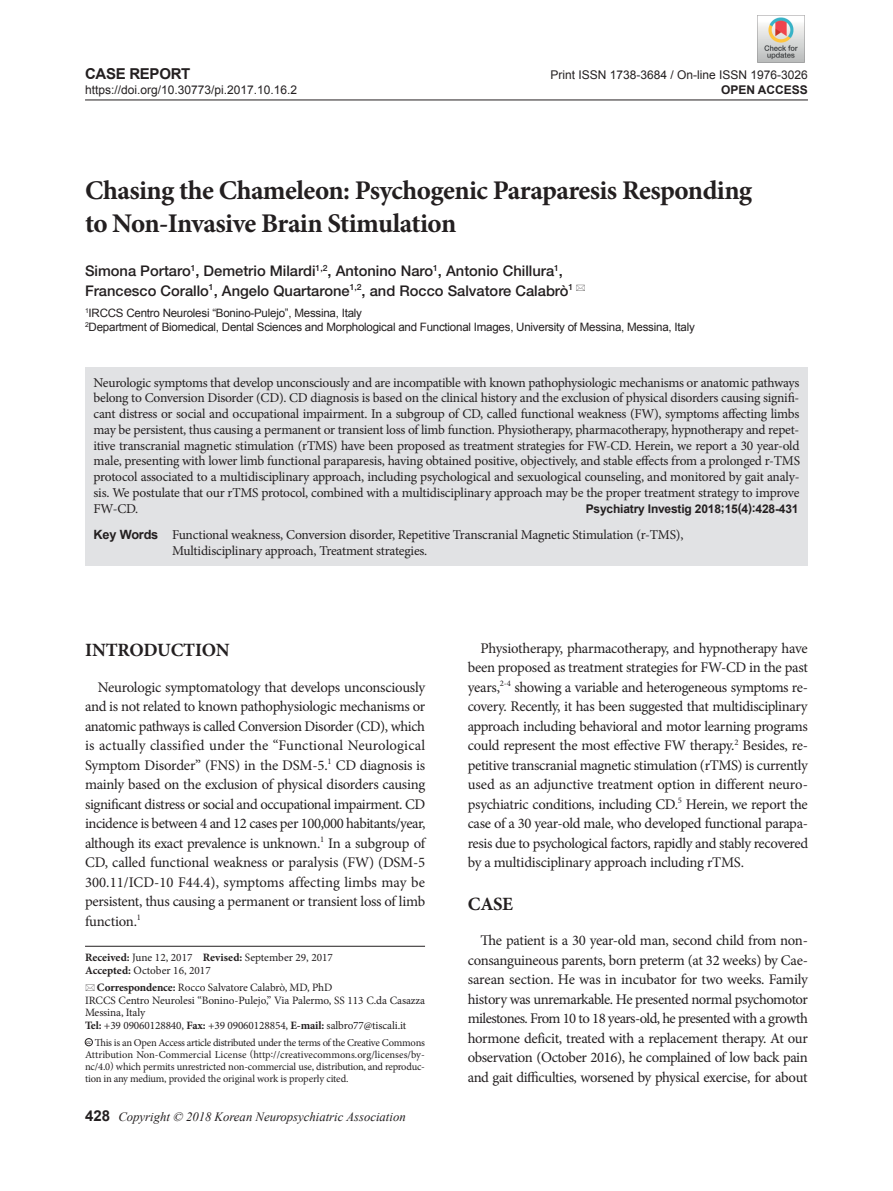
<style>
.page{position:relative;width:893px;height:1191px;background:#fff}
.page>*{position:absolute;margin:0;border:0;box-sizing:border-box;transform-origin:0 0}
.t1{font:700 27px/33px "Minion Pro";letter-spacing:-.02em;color:#231f20}
.t2{font:700 18.75px "Minion Pro";letter-spacing:-.015em;color:#231f20}
.t3{font:700 15px "Arial";letter-spacing:-.02em;color:#231f20}
.t4{font:14.7px/19.5px "Minion Pro";letter-spacing:-.025em;color:#231f20;text-align:justify}
.t5{font:500 14.7px/19.5px "Helvetica Neue LT Std";color:#231f20}
.t6{font:13.5px/15.8px "Minion Pro";letter-spacing:-.015em;color:#231f20;text-align:justify}
.t7{font:italic 12.75px "Times New Roman";color:#231f20}
.t8{font:12px "Arial";color:#231f20}
.t9{font:700 12px "Arial";letter-spacing:-.015em;color:#231f20}
.t10{font:11.55px/14.2px "Arial";letter-spacing:-.02em;color:#231f20}
.t11{font:11.25px/12.8px "Minion Pro";letter-spacing:-.01em;color:#231f20}
.t12{font:10.5px/12px "Minion Pro";letter-spacing:-.015em;color:#231f20;text-align:justify}
.s1{font-family:"Arial";font-weight:700;font-size:12.75px}
.s2{font-family:"Arial";font-weight:700;font-size:12.75px;color:#e1e2e4}
.s3{font-weight:700}
.s4{font-family:"Arial";font-weight:700;font-style:normal;font-size:15px}
</style>
<div class="page">
<hr style="left:85px;top:100px;width:723px;height:1px;background:#231f20">
<div style="left:85px;top:367px;width:723px;height:198px;background:#e1e2e4"></div>
<hr style="left:85px;top:946px;width:340px;height:1px;background:#231f20">
<div style="left:85px;top:1038px;width:8px;height:8px;border:1px solid #231f20;border-radius:50%"></div>
<img style="left:758px;top:17px;width:46px;height:46px">
<p class="t3" style="left:85px;top:64px;width:107px">CASE REPORT</p>
<p class="t8" style="left:85px;top:82px;width:214px">https://doi.org/10.30773/pi.2017.10.16.2</p>
<p class="t8" style="left:550px;top:67px;width:259px">Print ISSN 1738-3684 / On-line ISSN 1976-3026</p>
<p class="t9" style="left:721px;top:82px;width:88px">OPEN ACCESS</p>
<h1 class="t1" style="left:85px;top:173px;width:669px">Chasing the Chameleon: Psychogenic Paraparesis Responding to Non-Invasive Brain Stimulation</h1>
<p class="t5" style="left:85px;top:261px;width:490px">Simona Portaro<sup>1</sup>, Demetrio Milardi<sup>1,2</sup>, Antonino Naro<sup>1</sup>, Antonio Chillura<sup>1</sup>,<br>Francesco Corallo<sup>1</sup>, Angelo Quartarone<sup>1,2</sup>, and Rocco Salvatore Calabrò<sup>1</sup></p>
<p class="t10" style="left:85px;top:306px;width:611px"><sup>1</sup>IRCCS Centro Neurolesi “Bonino-Pulejo”, Messina, Italy<br><sup>2</sup>Department of Biomedical, Dental Sciences and Morphological and Functional Images, University of Messina, Messina, Italy</p>
<p class="t6" style="left:94px;top:374px;width:708px">Neurologic symptoms that develop unconsciously and are incompatible with known pathophysiologic mechanisms or anatomic pathways belong to Conversion Disorder (CD). CD diagnosis is based on the clinical history and the exclusion of physical disorders causing signifi&shy;cant distress or social and occupational impairment. In a subgroup of CD, called functional weakness (FW), symptoms affecting limbs may be persistent, thus causing a permanent or transient loss of limb function. Physiotherapy, pharmacotherapy, hypnotherapy and repet&shy;itive transcranial magnetic stimulation (rTMS) have been proposed as treatment strategies for FW-CD. Herein, we report a 30 year-old male, presenting with lower limb functional paraparesis, having obtained positive, objectively, and stable effects from a prolonged r-TMS protocol associated to a multidisciplinary approach, including psychological and sexuological counseling, and monitored by gait analy&shy;sis. We postulate that our rTMS protocol, combined with a multidisciplinary approach may be the proper treatment strategy to improve FW-CD.</p>
<p class="t9" style="left:586px;top:500px;width:214px">Psychiatry Investig 2018;15(4):428-431</p>
<p class="t6" style="left:172px;top:527px;width:513px;text-indent:-79px"><span class="s1">Key Words</span><span class="s2">aa</span>Functional weakness, Conversion disorder, Repetitive Transcranial Magnetic Stimulation (r-TMS),<br>Multidisciplinary approach, Treatment strategies.</p>
<p class="t2" style="left:85px;top:636px;width:146px">INTRODUCTION</p>
<p class="t4" style="left:85px;top:677px;width:342px;text-indent:13px">Neurologic symptomatology that develops unconsciously and is not related to known pathophysiologic mechanisms or anatomic pathways is called Conversion Disorder (CD), which is actually classified under the “Functional Neurological Symptom Disorder” (FNS) in the DSM-5.<sup>1</sup> CD diagnosis is mainly based on the exclusion of physical disorders causing significant distress or social and occupational impairment. CD incidence is between 4 and 12 cases per 100,000 habitants/year, although its exact prevalence is unknown.<sup>1</sup> In a subgroup of CD, called functional weakness or paralysis (FW) (DSM-5<br>300.11/ICD-10 F44.4), symptoms affecting limbs may be persistent, thus causing a permanent or transient loss of limb function.<sup>1</sup></p>
<p class="t11" style="left:85px;top:951px;width:249px"><span class="s3">Received:</span> June 12, 2017 <span class="s3">Revised:</span> September 29, 2017<br><span class="s3">Accepted:</span> October 16, 2017</p>
<p class="t11" style="left:85px;top:981px;width:341px;text-indent:12px"><span class="s3">Correspondence:</span> Rocco Salvatore Calabrò, MD, PhD<br>IRCCS Centro Neurolesi “Bonino-Pulejo,” Via Palermo, SS 113 C.da Casazza Messina, Italy<br><span class="s3">Tel:</span> +39 09060128840, <span class="s3">Fax:</span> +39 09060128854, <span class="s3">E-mail:</span> salbro77@tiscali.it</p>
<p class="t12" style="left:85px;top:1036px;width:342px"><sup>cc</sup> This is an Open Access article distributed under the terms of the Creative Commons Attribution Non-Commercial License (http://creativecommons.org/licenses/by&shy;nc/4.0) which permits unrestricted non-commercial use, distribution, and reproduc&shy;tion in any medium, provided the original work is properly cited.</p>
<p class="t7" style="left:85px;top:1107px;width:322px"><span class="s4">428</span> Copyright © 2018 Korean Neuropsychiatric Association</p>
<p class="t4" style="left:468px;top:638px;width:342px;text-indent:13px">Physiotherapy, pharmacotherapy, and hypnotherapy have been proposed as treatment strategies for FW-CD in the past years,<sup>2-4</sup> showing a variable and heterogeneous symptoms re&shy;covery. Recently, it has been suggested that multidisciplinary approach including behavioral and motor learning programs could represent the most effective FW therapy.<sup>2</sup> Besides, re&shy;petitive transcranial magnetic stimulation (rTMS) is currently used as an adjunctive treatment option in different neuro&shy;psychiatric conditions, including CD.<sup>5</sup> Herein, we report the case of a 30 year-old male, who developed functional parapa&shy;resis due to psychological factors, rapidly and stably recovered by a multidisciplinary approach including rTMS.</p>
<p class="t2" style="left:468px;top:890px;width:47px">Case</p>
<p class="t4" style="left:468px;top:930px;width:342px;text-indent:13px">The patient is a 30 year-old man, second child from non&shy;consanguineous parents, born preterm (at 32 weeks) by Cae&shy;sarean section. He was in incubator for two weeks. Family history was unremarkable. He presented normal psychomotor milestones. From 10 to 18 years-old, he presented with a growth hormone deficit, treated with a replacement therapy. At our observation (October 2016), he complained of low back pain and gait difficulties, worsened by physical exercise, for about</p>
</div>
